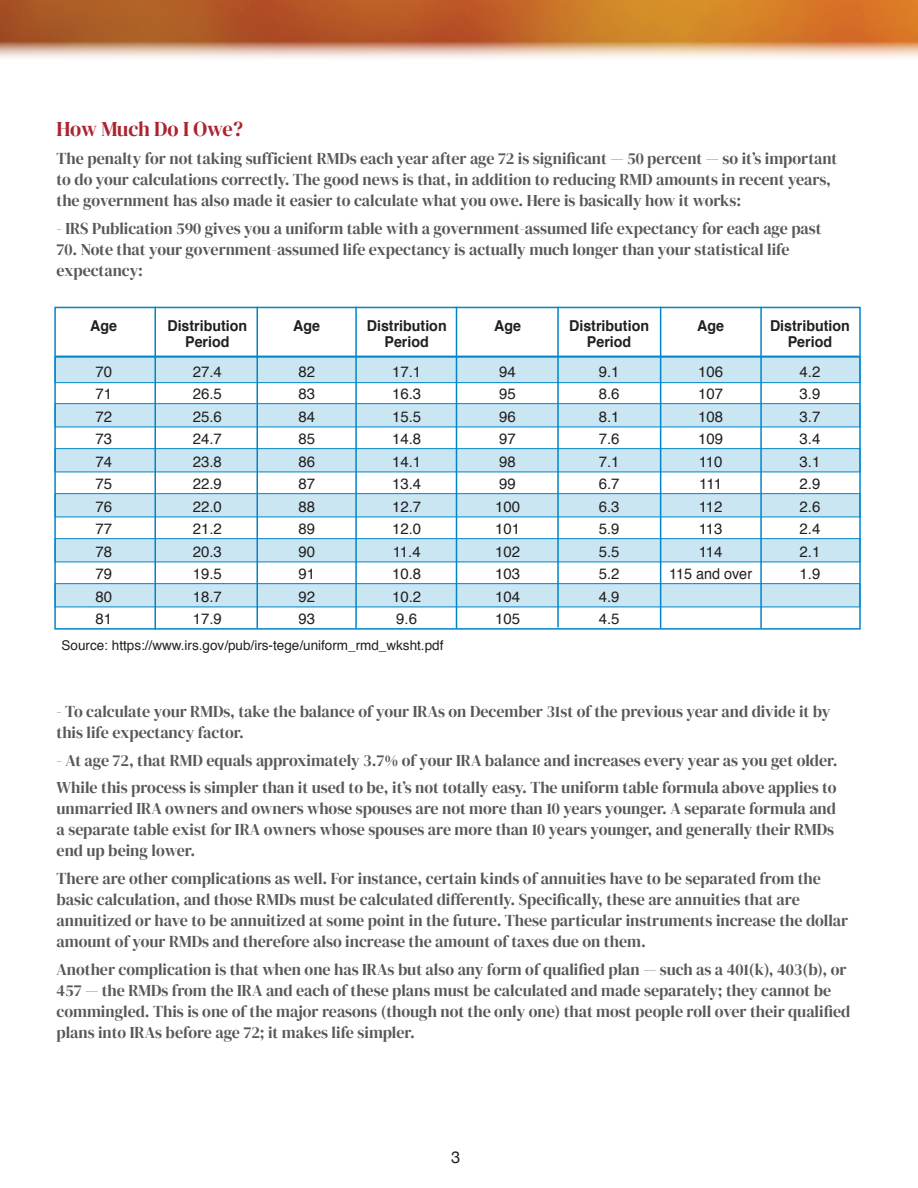
<style>
.page{position:relative;width:918px;height:1188px;background:#fff}
.page>*{position:absolute;margin:0;border:0;box-sizing:border-box;transform-origin:0 0}
.t1{font:21px "DM Serif Display";letter-spacing:-.015em;color:#ad222f}
.t2{font:16.5px/21px "DM Serif Display";color:#57585a}
.t3{font:16.5px "Helvetica Neue";color:#221f1f}
.t4{font:15px/22.5px "Helvetica";color:#221f1f;text-align:justify}
.t5{font:700 15px/16.5px "Helvetica";color:#221f1f;text-align:center;scale:.95 1}
.t6{font:13.5px "Helvetica";color:#221f1f}
</style>
<div class="page">
<div style="left:55px;top:583px;width:805px;height:24px;background:#cbe6f3;border:1px solid #0085c9"></div>
<div style="left:55px;top:538px;width:805px;height:24px;background:#cbe6f3;border:1px solid #0085c9"></div>
<div style="left:55px;top:493px;width:805px;height:24px;background:#cbe6f3;border:1px solid #0085c9"></div>
<div style="left:55px;top:448px;width:805px;height:24px;background:#cbe6f3;border:1px solid #0085c9"></div>
<div style="left:55px;top:403px;width:805px;height:24px;background:#cbe6f3;border:1px solid #0085c9"></div>
<div style="left:55px;top:357px;width:805px;height:26px;background:#cbe6f3;border:1px solid #0085c9"></div>
<hr style="left:55px;top:356px;width:805px;height:1px;background:#0085c9">
<hr style="left:155px;top:307px;width:1px;height:323px;background:#0085c9">
<hr style="left:257px;top:307px;width:1px;height:322px;background:#0085c9">
<hr style="left:355px;top:307px;width:2px;height:322px;background:#0085c9">
<hr style="left:456px;top:307px;width:1px;height:322px;background:#0085c9">
<hr style="left:557px;top:307px;width:2px;height:320px;background:#0085c9">
<hr style="left:660px;top:307px;width:1px;height:322px;background:#0085c9">
<hr style="left:760px;top:307px;width:2px;height:322px;background:#0085c9">
<div style="left:54px;top:307px;width:807px;height:323px;border:2px solid #0085c9"></div>
<img style="left:0;top:0;width:918px;height:58px">
<p class="t1" style="left:57px;top:119px;width:188px">How Much Do I Owe?</p>
<p class="t2" style="left:57px;top:148px;width:782px">The penalty for not taking sufficient RMDs each year after age 72 is significant — 50 percent — so it’s important to do your calculations correctly. The good news is that, in addition to reducing RMD amounts in recent years, the government has also made it easier to calculate what you owe. Here is basically how it works:</p>
<p class="t2" style="left:57px;top:218px;width:767px">- IRS Publication 590 gives you a uniform table with a government-assumed life expectancy for each age past</p>
<p class="t2" style="left:57px;top:240px;width:735px">70. Note that your government-assumed life expectancy is actually much longer than your statistical life expectancy:</p>
<p class="t5" style="left:90px;top:319px;width:30px">Age</p>
<p class="t5" style="left:167px;top:319px;width:86px">Distribution<br>Period</p>
<p class="t5" style="left:293px;top:319px;width:30px">Age</p>
<p class="t5" style="left:367px;top:319px;width:86px">Distribution<br>Period</p>
<p class="t5" style="left:494px;top:319px;width:30px">Age</p>
<p class="t5" style="left:569px;top:319px;width:86px">Distribution<br>Period</p>
<p class="t5" style="left:697px;top:319px;width:30px">Age</p>
<p class="t5" style="left:770px;top:319px;width:86px">Distribution<br>Period</p>
<p class="t4" style="left:95px;top:361px;width:18px">70<br>71<br>72<br>73<br>74<br>75<br>76<br>77<br>78<br>79<br>80<br>81</p>
<p class="t4" style="left:193px;top:361px;width:31px">27.4<br>26.5<br>25.6<br>24.7<br>23.8<br>22.9<br>22.0<br>21.2<br>20.3<br>19.5<br>18.7<br>17.9</p>
<p class="t4" style="left:298px;top:361px;width:18px">82<br>83<br>84<br>85<br>86<br>87<br>88<br>89<br>90<br>91<br>92<br>93</p>
<p class="t4" style="left:392px;top:361px;width:31px">17.1<br>16.3<br>15.5<br>14.8<br>14.1<br>13.4<br>12.7<br>12.0<br>11.4<br>10.8<br>10.2<br>9.6</p>
<p class="t4" style="left:495px;top:361px;width:27px;text-align:left">94<br>95<br>96<br>97<br>98<br>99<br>100<br>101<br>102<br>103<br>104<br>105</p>
<p class="t4" style="left:599px;top:361px;width:22px">9.1<br>8.6<br>8.1<br>7.6<br>7.1<br>6.7<br>6.3<br>5.9<br>5.5<br>5.2<br>4.9<br>4.5</p>
<p class="t4" style="left:669px;top:361px;width:84px;text-align:center">106<br>107<br>108<br>109<br>110<br>111<br>112<br>113<br>114<br>115 and over</p>
<p class="t4" style="left:800px;top:361px;width:22px">4.2<br>3.9<br>3.7<br>3.4<br>3.1<br>2.9<br>2.6<br>2.4<br>2.1<br>1.9</p>
<p class="t6" style="left:62px;top:640px;width:383px">Source: https://www.irs.gov/pub/irs-tege/uniform_rmd_wksht.pdf</p>
<p class="t2" style="left:57px;top:702px;width:775px">- To calculate your RMDs, take the balance of your IRAs on December 31st of the previous year and divide it by this life expectancy factor.</p>
<p class="t2" style="left:57px;top:747px;width:782px;line-height:27.8px">- At age 72, that RMD equals approximately 3.7% of your IRA balance and increases every year as you get older.<br>While this process is simpler than it used to be, it’s not totally easy. The uniform table formula above applies to</p>
<p class="t2" style="left:57px;top:799px;width:781px">unmarried IRA owners and owners whose spouses are not more than 10 years younger. A separate formula and a separate table exist for IRA owners whose spouses are more than 10 years younger, and generally their RMDs end up being lower.</p>
<p class="t2" style="left:57px;top:868px;width:793px">There are other complications as well. For instance, certain kinds of annuities have to be separated from the basic calculation, and those RMDs must be calculated differently. Specifically, these are annuities that are annuitized or have to be annuitized at some point in the future. These particular instruments increase the dollar amount of your RMDs and therefore also increase the amount of taxes due on them.</p>
<p class="t2" style="left:57px;top:959px;width:795px">Another complication is that when one has IRAs but also any form of qualified plan — such as a 401(k), 403(b), or 457 — the RMDs from the IRA and each of these plans must be calculated and made separately; they cannot be commingled. This is one of the major reasons (though not the only one) that most people roll over their qualified plans into IRAs before age 72; it makes life simpler.</p>
<p class="t3" style="left:451px;top:1148px;width:11px">3</p>
</div>
